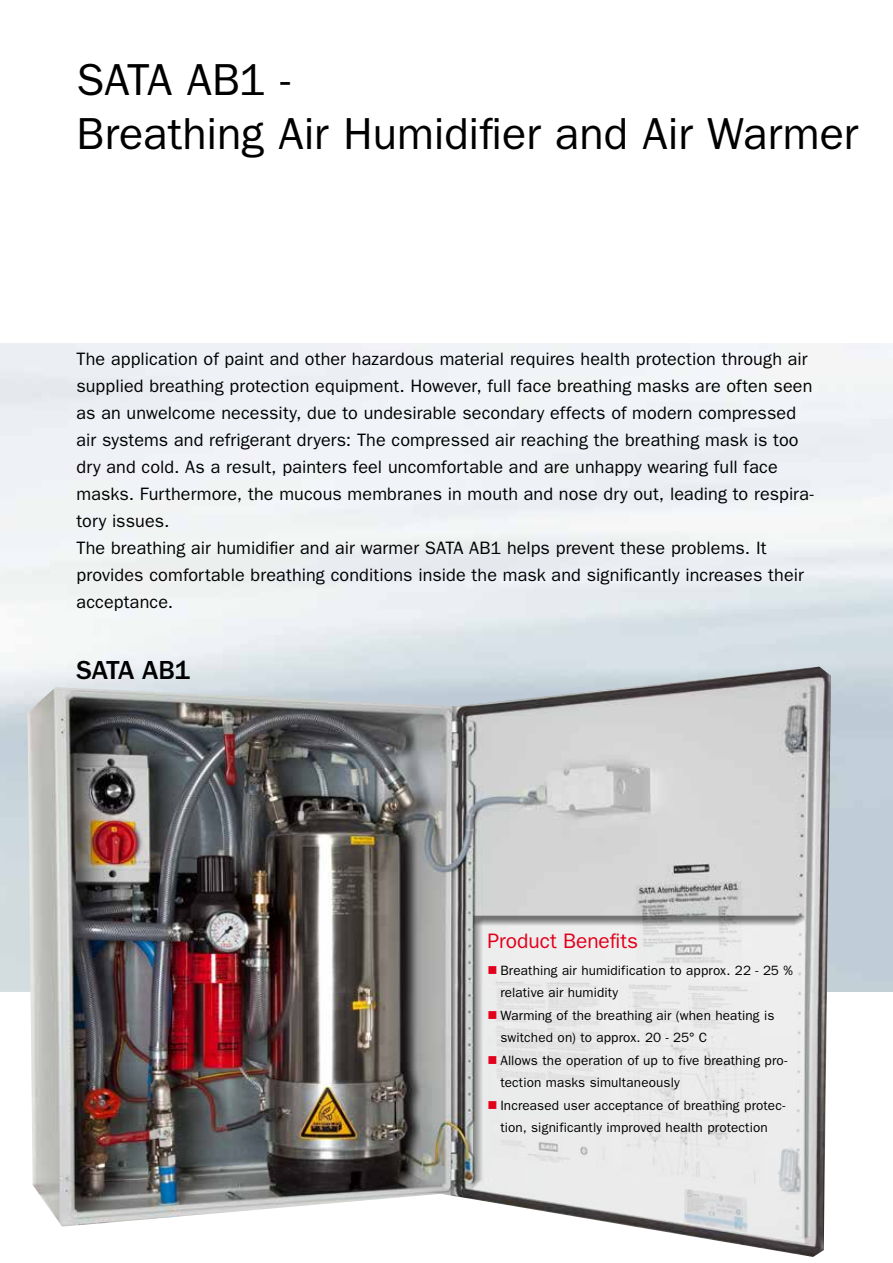
<style>
.page{position:relative;width:893px;height:1263px;background:#fff}
.page>*{position:absolute;margin:0;border:0;box-sizing:border-box;transform-origin:0 0}
.t1{font:45px/54px "ITC Franklin Gothic Std";color:#000}
.t2{font:500 27px "ITC Franklin Gothic Std";letter-spacing:-.02em;color:#000}
.t3{font:21px "ITC Franklin Gothic Std";letter-spacing:-.005em;color:#e2001a}
.t4{font:18px/27px "ITC Franklin Gothic Std";letter-spacing:.005em;color:#000}
.t5{font:13.5px/22.5px "ITC Franklin Gothic Std";letter-spacing:.01em;color:#000}
</style>
<div class="page">
<img style="left:27px;top:666px;width:804px;height:591px">
<div style="left:464px;top:908px;width:351px;height:336px;background:#fff;opacity:.8"></div>
<div style="left:462px;top:904px;width:351px;height:293px;background:#000;opacity:.8"></div>
<svg style="left:489px;top:966px;width:8px;height:7px"></svg>
<svg style="left:489px;top:1011px;width:8px;height:7px"></svg>
<svg style="left:489px;top:1056px;width:8px;height:8px"></svg>
<svg style="left:489px;top:1101px;width:8px;height:8px"></svg>
<h1 class="t1" style="left:77px;top:53px;width:783px">SATA AB1 -<br>Breathing Air Humidifier and Air Warmer</h1>
<p class="t4" style="left:77px;top:345px;width:739px">The application of paint and other hazardous material requires health protection through air supplied breathing protection equipment. However, full face breathing masks are often seen as an unwelcome necessity, due to undesirable secondary effects of modern compressed air systems and refrigerant dryers: The compressed air reaching the breathing mask is too dry and cold. As a result, painters feel uncomfortable and are unhappy wearing full face masks. Furthermore, the mucous membranes in mouth and nose dry out, leading to respira&shy;tory issues.<br>The breathing air humidifier and air warmer SATA AB1 helps prevent these problems. It provides comfortable breathing conditions inside the mask and significantly increases their acceptance.</p>
<h2 class="t2" style="left:77px;top:655px;width:115px">SATA AB1</h2>
<p class="t3" style="left:488px;top:928px;width:152px">Product Benefits</p>
<p class="t5" style="left:500px;top:959px;width:294px">Breathing air humidification to approx. 22 - 25 % relative air humidity<br>Warming of the breathing air (when heating is switched on) to approx. 20 - 25° C<br>Allows the operation of up to five breathing pro&shy;tection masks simultaneously<br>Increased user acceptance of breathing protec&shy;tion, significantly improved health protection</p>
</div>
